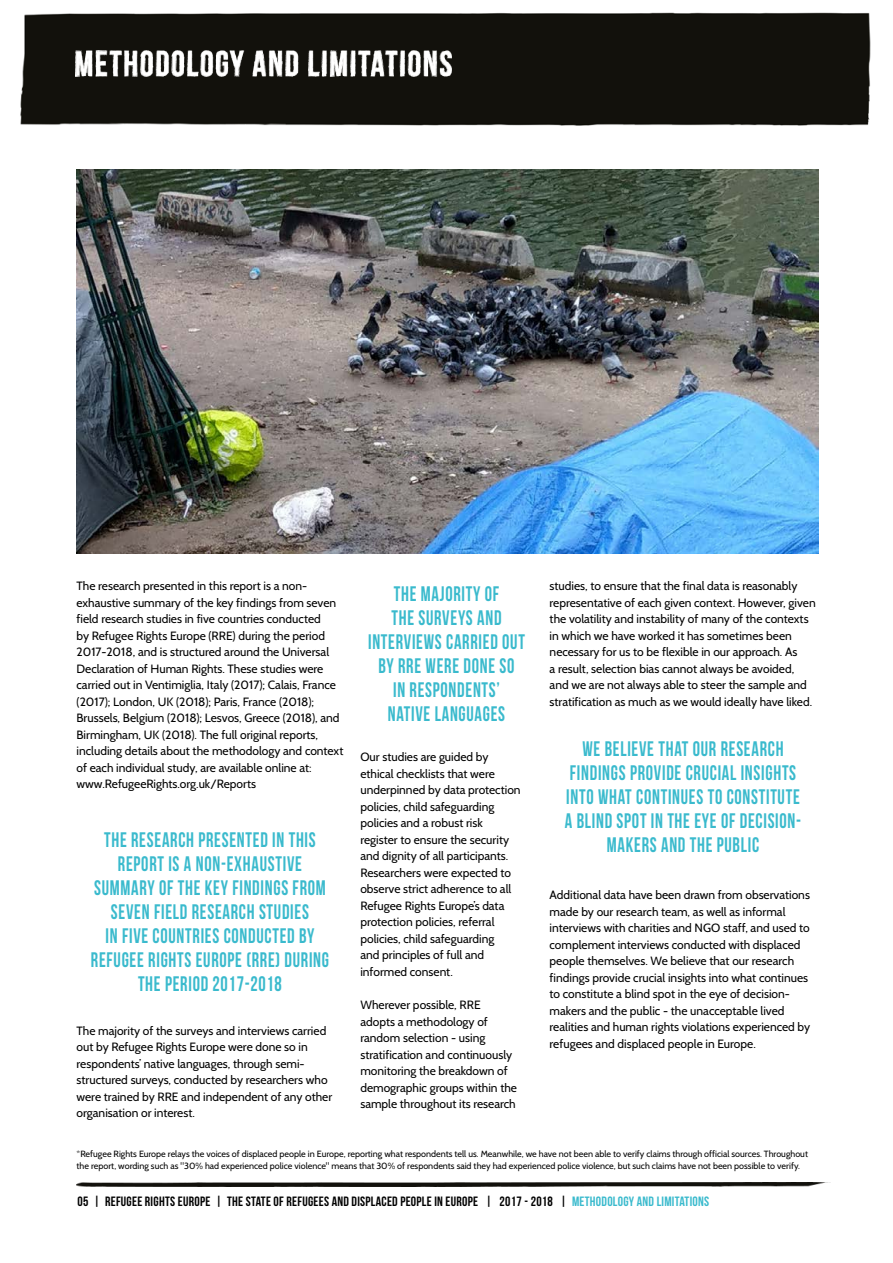
<style>
.page{position:relative;width:893px;height:1263px;background:#fff}
.page>*{position:absolute;margin:0;border:0;box-sizing:border-box;transform-origin:0 0}
.t1{font:21px/24px "Bebas Neue";letter-spacing:.04em;color:#3abacd;text-align:center;scale:.88 1}
.t2{font:13.5px "Bebas Neue";letter-spacing:.02em;color:#000}
.t3{font:12px/16.5px "Cabin";color:#000}
.t4{font:9px/12px "Cabin";color:#000}
.s1{color:#3abacd}
</style>
<div class="page">
<div style="left:20px;top:12px;width:851px;height:114px;background:#12110c"></div>
<img style="left:76px;top:50px;width:375px;height:27px">
<img style="left:76px;top:1182px;width:755px;height:4px">
<img style="left:77px;top:169px;width:741px;height:385px">
<p class="t3" style="left:77px;top:578px;width:268px">The research presented in this report is a non&shy;exhaustive summary of the key findings from seven field research studies in five countries conducted<br>by Refugee Rights Europe (RRE) during the period 2017-2018, and is structured around the Universal Declaration of Human Rights. These studies were carried out in Ventimiglia, Italy (2017); Calais, France (2017); London, UK (2018); Paris, France (2018); Brussels, Belgium (2018); Lesvos, Greece (2018), and Birmingham, UK (2018). The full original reports, including details about the methodology and context of each individual study, are available online at: www.RefugeeRights.org.uk/Reports</p>
<h1 class="t1" style="left:91px;top:827px;width:272px">THE RESEARCH PRESENTED IN THIS<br>REPORT IS A NON-EXHAUSTIVE<br>SUMMARY OF THE KEY FINDINGS FROM<br>SEVEN FIELD RESEARCH STUDIES<br>IN FIVE COUNTRIES CONDUCTED BY<br>REFUGEE RIGHTS EUROPE (RRE) DURING<br>THE PERIOD 2017-2018</h1>
<p class="t3" style="left:77px;top:1022px;width:257px">The majority of the surveys and interviews carried out by Refugee Rights Europe were done so in respondents’ native languages, through semi&shy;structured surveys, conducted by researchers who were trained by RRE and independent of any other organisation or interest.</p>
<h1 class="t1" style="left:368px;top:582px;width:180px">THE MAJORITY OF<br>THE SURVEYS AND<br>INTERVIEWS CARRIED OUT<br>BY RRE WERE DONE SO<br>IN RESPONDENTS’<br>NATIVE LANGUAGES</h1>
<p class="t3" style="left:360px;top:749px;width:162px">Our studies are guided by ethical checklists that were underpinned by data protection policies, child safeguarding policies and a robust risk register to ensure the security and dignity of all participants.<br>Researchers were expected to observe strict adherence to all<br>Refugee Rights Europe’s data protection policies, referral policies, child safeguarding<br>and principles of full and informed consent.</p>
<p class="t3" style="left:360px;top:997px;width:158px">Wherever possible, RRE adopts a methodology of random selection - using stratification and continuously monitoring the breakdown of demographic groups within the sample throughout its research</p>
<p class="t3" style="left:550px;top:578px;width:268px">studies, to ensure that the final data is reasonably representative of each given context. However, given the volatility and instability of many of the contexts in which we have worked it has sometimes been necessary for us to be flexible in our approach. As<br>a result, selection bias cannot always be avoided, and we are not always able to steer the sample and stratification as much as we would ideally have liked.</p>
<h1 class="t1" style="left:565px;top:737px;width:270px">WE BELIEVE THAT OUR RESEARCH<br>FINDINGS PROVIDE CRUCIAL INSIGHTS<br>INTO WHAT CONTINUES TO CONSTITUTE<br>A BLIND SPOT IN THE EYE OF DECISION-<br>MAKERS AND THE PUBLIC</h1>
<p class="t3" style="left:550px;top:887px;width:262px">Additional data have been drawn from observations made by our research team, as well as informal interviews with charities and NGO staff, and used to complement interviews conducted with displaced people themselves. We believe that our research findings provide crucial insights into what continues to constitute a blind spot in the eye of decision&shy;makers and the public - the unacceptable lived realities and human rights violations experienced by refugees and displaced people in Europe.</p>
<p class="t4" style="left:77px;top:1148px;width:733px">*Refugee Rights Europe relays the voices of displaced people in Europe, reporting what respondents tell us. Meanwhile, we have not been able to verify claims through official sources. Throughout the report, wording such as "30% had experienced police violence" means that 30% of respondents said they had experienced police violence, but such claims have not been possible to verify.</p>
<p class="t2" style="left:77px;top:1194px;width:633px">05 | REFUGEE RIGHTS EUROPE | THE STATE OF REFUGEES AND DISPLACED PEOPLE IN EUROPE | 2017 - 2018 | <span class="s1">METHODOLOGY AND LIMITATIONS</span></p>
</div>
